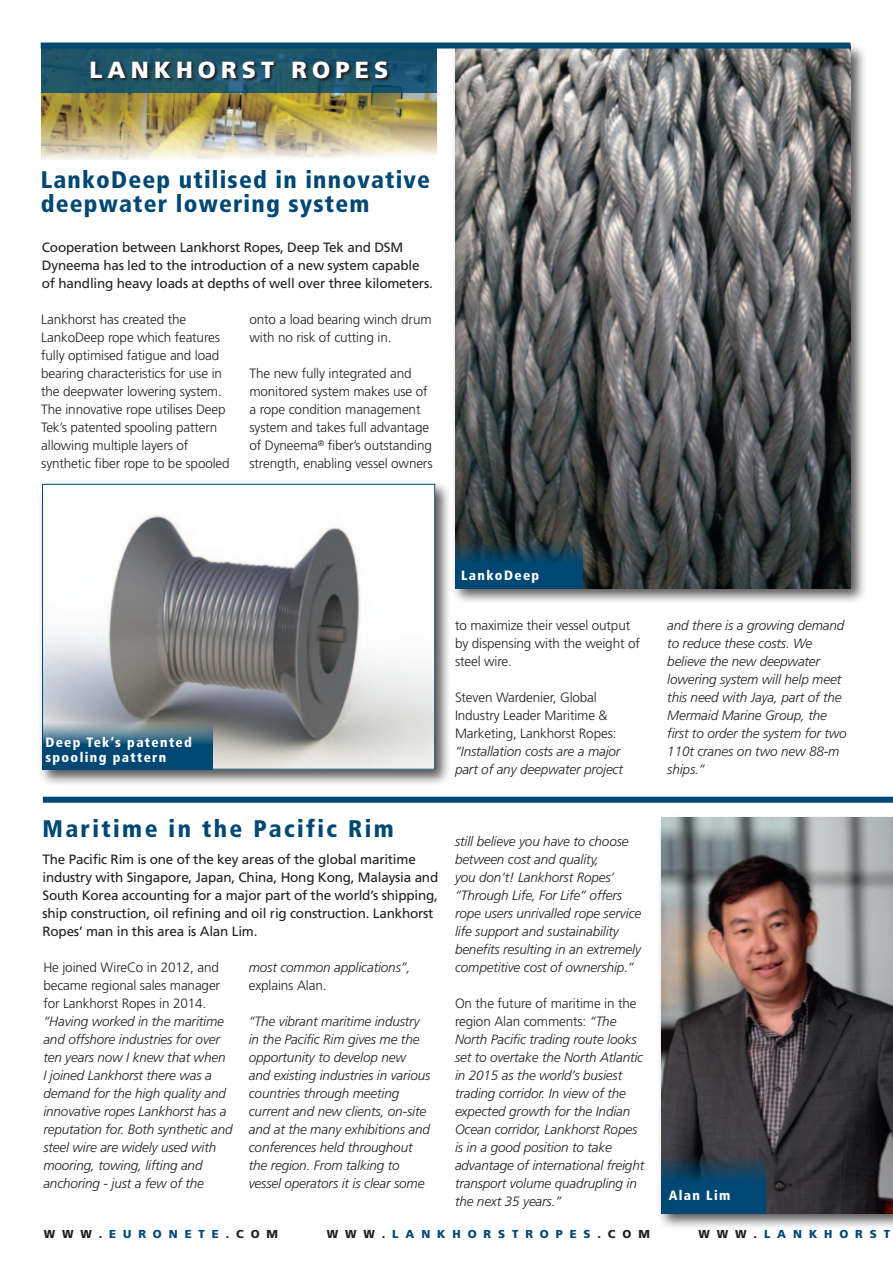
<style>
.page{position:relative;width:893px;height:1263px;background:#fff}
.page>*{position:absolute;margin:0;border:0;box-sizing:border-box;transform-origin:0 0}
.t1{font:900 condensed 24px/24px "Frutiger";letter-spacing:.05em;color:#004874}
.t2{font:900 condensed 24px "Frutiger";letter-spacing:.1em;color:#004874}
.t3{font:900 23.25px "Frutiger";letter-spacing:.22em;color:#fff}
.t4{font:italic 300 13.5px/18px "Frutiger";letter-spacing:-.01em;color:#231f20}
.t5{font:300 13.5px/18px "Frutiger";letter-spacing:-.01em;color:#231f20}
.t6{font:13.5px/18px "Frutiger";letter-spacing:-.015em;color:#231f20}
.t7{font:900 condensed 13.5px/15px "Frutiger";letter-spacing:.1em;color:#fff}
.t8{font:900 11.55px "Frutiger";letter-spacing:.6em;color:#004874}
.t9{font:900 11.55px "Frutiger";letter-spacing:.6em;color:#231f20}
.s1{font-style:normal}
.s2{color:#004874}
.s3{color:#231f20}
</style>
<div class="page">
<div style="left:38px;top:480px;width:413px;height:306px;background:#231f20;opacity:.75"></div>
<img style="left:44px;top:486px;width:389px;height:281px">
<div style="left:42px;top:484px;width:393px;height:285px;border:1px solid #004874"></div>
<div style="left:451px;top:42px;width:416px;height:563px;background:#231f20;opacity:.75"></div>
<img style="left:455px;top:49px;width:395px;height:539px">
<div style="left:657px;top:814px;width:236px;height:415px;background:#231f20;opacity:.75"></div>
<img style="left:661px;top:817px;width:232px;height:396px">
<div style="left:43px;top:744px;width:170px;height:25px;background:#004874"></div>
<div style="left:455px;top:563px;width:128px;height:25px;background:#004874"></div>
<div style="left:661px;top:1182px;width:105px;height:31px;background:#004874"></div>
<svg style="left:43px;top:722px;width:170px;height:22px;background:#658697"></svg>
<svg style="left:455px;top:541px;width:128px;height:22px;background:#1a3e50"></svg>
<svg style="left:661px;top:1155px;width:105px;height:27px;background:#1d3d54"></svg>
<img style="left:41px;top:93px;width:396px;height:66px">
<svg style="left:41px;top:49px;width:396px;height:44px;background:#1d546a"></svg>
<svg style="left:91px;top:61px;width:300px;height:22px;background:#214554"></svg>
<div style="left:41px;top:43px;width:809px;height:6px;background:#004874"></div>
<div style="left:43px;top:797px;width:850px;height:6px;background:#004874"></div>
<h2 class="t3" style="left:89px;top:56px;width:300px">LANKHORST ROPES</h2>
<h1 class="t1" style="left:41px;top:167px;width:391px">LankoDeep utilised in innovative deepwater lowering system</h1>
<p class="t6" style="left:42px;top:238px;width:392px">Cooperation between Lankhorst Ropes, Deep Tek and DSM<br>Dyneema has led to the introduction of a new system capable of handling heavy loads at depths of well over three kilometers.</p>
<p class="t5" style="left:41px;top:311px;width:190px">Lankhorst has created the<br>LankoDeep rope which features fully optimised fatigue and load bearing characteristics for use in the deepwater lowering system.<br>The innovative rope utilises Deep<br>Tek’s patented spooling pattern allowing multiple layers of synthetic fiber rope to be spooled</p>
<p class="t5" style="left:249px;top:310px;width:184px">onto a load bearing winch drum with no risk of cutting in.</p>
<p class="t5" style="left:249px;top:364px;width:185px">The new fully integrated and monitored system makes use of a rope condition management system and takes full advantage of Dyneema<sup>®</sup> fiber’s outstanding strength, enabling vessel owners</p>
<p class="t7" style="left:45px;top:734px;width:148px">Deep Tek’s patented spooling pattern</p>
<p class="t7" style="left:461px;top:568px;width:80px">LankoDeep</p>
<p class="t5" style="left:455px;top:617px;width:186px">to maximize their vessel output by dispensing with the weight of steel wire.</p>
<p class="t5" style="left:455px;top:689px;width:163px">Steven Wardenier, Global<br>Industry Leader Maritime &amp;<br>Marketing, Lankhorst Ropes:</p>
<p class="t4" style="left:455px;top:742px;width:169px">“Installation costs are a major part of any deepwater project</p>
<p class="t4" style="left:667px;top:616px;width:181px">and there is a growing demand to reduce these costs. We believe the new deepwater lowering system will help meet this need with Jaya, part of the<br>Mermaid Marine Group, the first to order the system for two<br>110t cranes on two new 88-m ships.”</p>
<h1 class="t2" style="left:43px;top:814px;width:353px">Maritime in the Pacific Rim</h1>
<p class="t4" style="left:455px;top:832px;width:188px">still believe you have to choose between cost and quality,<br>you don’t! Lankhorst Ropes’ “Through Life, For Life” offers rope users unrivalled rope service life support and sustainability benefits resulting in an extremely competitive cost of ownership.”</p>
<p class="t4" style="left:455px;top:994px;width:191px"><span class="s1">On the future of maritime in the region Alan comments:</span> “The<br>North Pacific trading route looks set to overtake the North Atlantic in 2015 as the world’s busiest trading corridor. In view of the expected growth for the Indian<br>Ocean corridor, Lankhorst Ropes is in a good position to take advantage of international freight transport volume quadrupling in the next 35 years.”</p>
<p class="t6" style="left:43px;top:850px;width:397px">The Pacific Rim is one of the key areas of the global maritime industry with Singapore, Japan, China, Hong Kong, Malaysia and South Korea accounting for a major part of the world’s shipping, ship construction, oil refining and oil rig construction. Lankhorst Ropes’ man in this area is Alan Lim.</p>
<p class="t5" style="left:43px;top:958px;width:178px;text-align:justify">He joined WireCo in 2012, and became regional sales manager for Lankhorst Ropes in 2014.</p>
<p class="t4" style="left:43px;top:1012px;width:191px">“Having worked in the maritime and offshore industries for over ten years now I knew that when<br>I joined Lankhorst there was a demand for the high quality and innovative ropes Lankhorst has a reputation for. Both synthetic and steel wire are widely used with mooring, towing, lifting and anchoring - just a few of the</p>
<p class="t4" style="left:249px;top:958px;width:163px">most common applications”,</p>
<p class="t5" style="left:249px;top:976px;width:79px">explains Alan.</p>
<p class="t4" style="left:249px;top:1012px;width:183px">“The vibrant maritime industry in the Pacific Rim gives me the opportunity to develop new and existing industries in various countries through meeting current and new clients, on-site and at the many exhibitions and conferences held throughout the region. From talking to vessel operators it is clear some</p>
<p class="t9" style="left:44px;top:1227px;width:236px">WWW.<span class="s2">EURONETE</span>.COM</p>
<p class="t8" style="left:327px;top:1227px;width:325px"><span class="s3">WWW.</span>LANKHORSTROPES<span class="s3">.COM</span></p>
<p class="t8" style="left:698px;top:1227px;width:193px"><span class="s3">WWW.</span>LANKHORST</p>
<p class="t7" style="left:669px;top:1188px;width:63px">Alan Lim</p>
</div>
